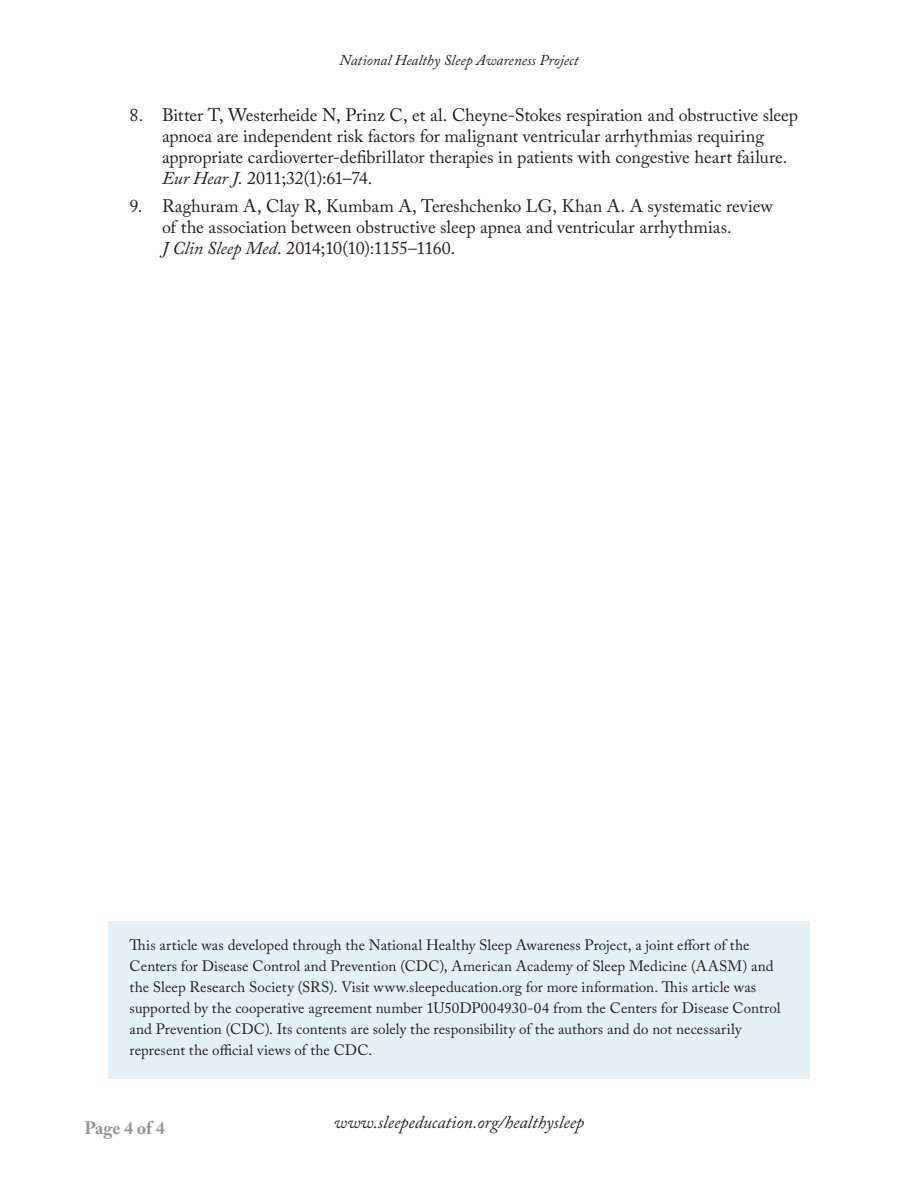
<style>
.page{position:relative;width:918px;height:1188px;background:#fff}
.page>*{position:absolute;margin:0;border:0;box-sizing:border-box;transform-origin:0 0}
.t1{font:18px/21px "Adobe Caslon Pro";letter-spacing:-.005em;color:#231f20}
.t2{font:italic 18px "Adobe Caslon Pro";color:#231f20}
.t3{font:700 18px "Adobe Caslon Pro";color:#939598}
.t4{font:15px/21px "Adobe Caslon Pro";letter-spacing:.005em;color:#231f20}
.t5{font:italic 15px "Adobe Caslon Pro";letter-spacing:.005em;color:#231f20}
.s1{font-style:italic}
</style>
<div class="page">
<div style="left:108px;top:922px;width:702px;height:157px;background:#e4f2f8"></div>
<p class="t5" style="left:340px;top:51px;width:240px">National Healthy Sleep Awareness Project</p>
<p class="t1" style="left:162px;top:105px;width:638px;text-indent:-32px">8. Bitter T, Westerheide N, Prinz C, et al. Cheyne-Stokes respiration and obstructive sleep apnoea are independent risk factors for malignant ventricular arrhythmias requiring appropriate cardioverter-defibrillator therapies in patients with congestive heart failure.<br><span class="s1">Eur Hear J</span>. 2011;32(1):61–74.</p>
<p class="t1" style="left:162px;top:195px;width:612px;text-indent:-32px">9. Raghuram A, Clay R, Kumbam A, Tereshchenko LG, Khan A. A systematic review of the association between obstructive sleep apnea and ventricular arrhythmias.<br><span class="s1">J Clin Sleep Med</span>. 2014;10(10):1155–1160.</p>
<p class="t4" style="left:130px;top:934px;width:652px">This article was developed through the National Healthy Sleep Awareness Project, a joint effort of the Centers for Disease Control and Prevention (CDC), American Academy of Sleep Medicine (AASM) and the Sleep Research Society (SRS). Visit www.sleepeducation.org for more information. This article was supported by the cooperative agreement number 1U50DP004930-04 from the Centers for Disease Control and Prevention (CDC). Its contents are solely the responsibility of the authors and do not necessarily represent the official views of the CDC.</p>
<p class="t3" style="left:84px;top:1117px;width:82px">Page 4 of 4</p>
<p class="t2" style="left:334px;top:1112px;width:252px">www.sleepeducation.org/healthysleep</p>
</div>
